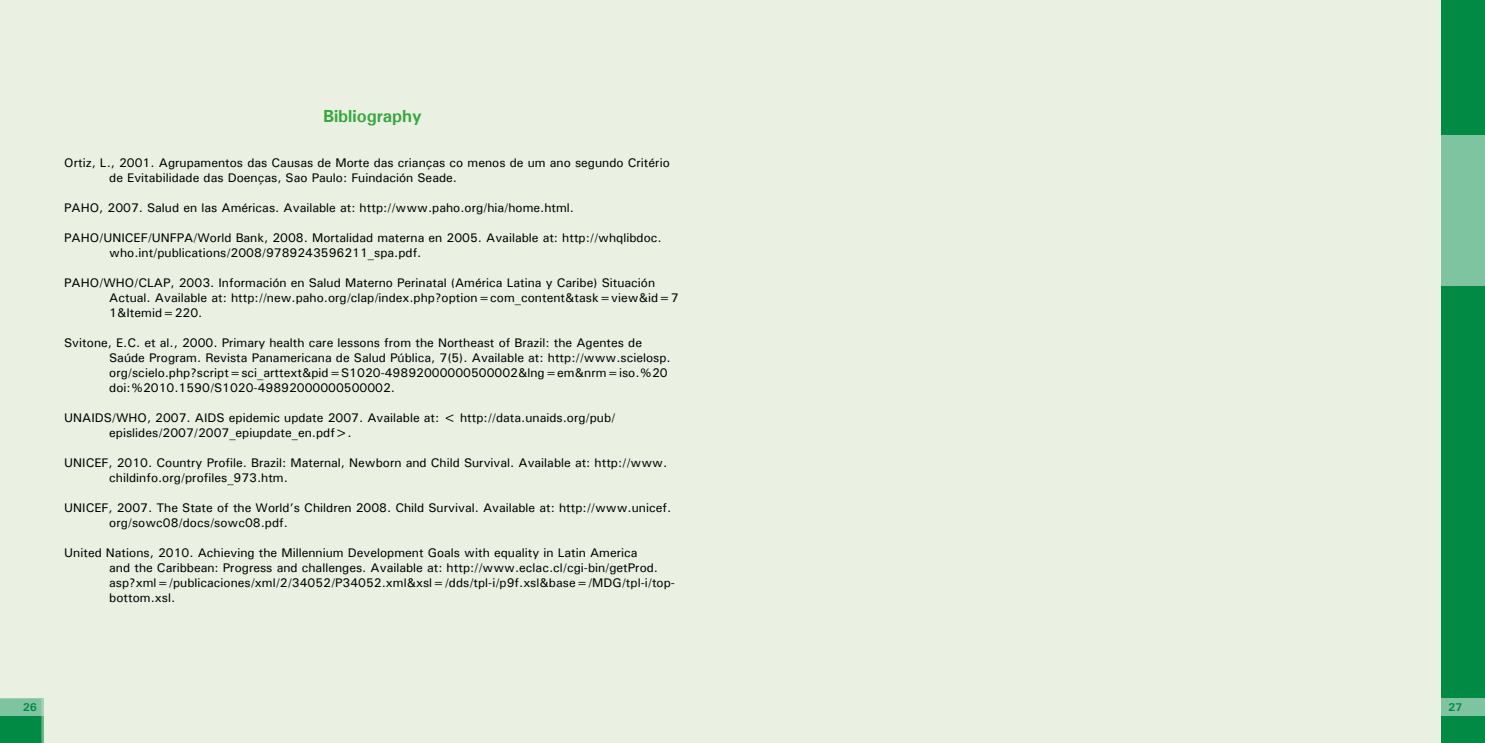
<style>
.page{position:relative;width:1485px;height:743px;background:#fff}
.page>*{position:absolute;margin:0;border:0;box-sizing:border-box;transform-origin:0 0}
.t1{font:700 17.5px "Univers";color:#35a73d}
.t2{font:500 12.5px/15px "Univers";color:#000}
.t3{font:700 11.25px "Univers";color:#008943}
</style>
<div class="page">
<div style="left:1441px;top:0;width:44px;height:742px;background:#008a44"></div>
<div style="left:1441px;top:698px;width:44px;height:18px;background:#7fc4a1"></div>
<div style="left:1441px;top:135px;width:44px;height:151px;background:#7fc4a1"></div>
<div style="left:0;top:0;width:1441px;height:742px;background:#eaf1e3"></div>
<h1 class="t1" style="left:323px;top:104px;width:100px">Bibliography</h1>
<p class="t2" style="left:109px;top:155px;width:562px;text-indent:-45px">Ortiz, L., 2001. Agrupamentos das Causas de Morte das crianças co menos de um ano segundo Critério de Evitabilidade das Doenças, Sao Paulo: Fuindación Seade.</p>
<p class="t2" style="left:64px;top:200px;width:511px">PAHO, 2007. Salud en las Américas. Available at: http://www.paho.org/hia/home.html.</p>
<p class="t2" style="left:109px;top:230px;width:554px;text-indent:-45px">PAHO/UNICEF/UNFPA/World Bank, 2008. Mortalidad materna en 2005. Available at: http://whqlibdoc. who.int/publications/2008/9789243596211_spa.pdf.</p>
<p class="t2" style="left:109px;top:275px;width:571px;text-indent:-45px">PAHO/WHO/CLAP, 2003. Información en Salud Materno Perinatal (América Latina y Caribe) Situación<br>Actual. Available at: http://new.paho.org/clap/index.php?option=com_content&amp;task=view&amp;id=7<br>1&amp;Itemid=220.</p>
<p class="t2" style="left:109px;top:335px;width:563px;text-indent:-45px">Svitone, E.C. et al., 2000. Primary health care lessons from the Northeast of Brazil: the Agentes de Saúde Program. Revista Panamericana de Salud Pública, 7(5). Available at: http://www.scielosp. org/scielo.php?script=sci_arttext&amp;pid=S1020-49892000000500002&amp;lng=em&amp;nrm=iso.%20 doi:%2010.1590/S1020-49892000000500002.</p>
<p class="t2" style="left:109px;top:410px;width:508px;text-indent:-45px">UNAIDS/WHO, 2007. AIDS epidemic update 2007. Available at: &lt; http://data.unaids.org/pub/ epislides/2007/2007_epiupdate_en.pdf&gt;.</p>
<p class="t2" style="left:109px;top:455px;width:559px;text-indent:-45px">UNICEF, 2010. Country Profile. Brazil: Maternal, Newborn and Child Survival. Available at: http://www. childinfo.org/profiles_973.htm.</p>
<p class="t2" style="left:109px;top:500px;width:563px;text-indent:-45px">UNICEF, 2007. The State of the World’s Children 2008. Child Survival. Available at: http://www.unicef. org/sowc08/docs/sowc08.pdf.</p>
<p class="t2" style="left:109px;top:545px;width:567px;text-indent:-45px">United Nations, 2010. Achieving the Millennium Development Goals with equality in Latin America<br>and the Caribbean: Progress and challenges. Available at: http://www.eclac.cl/cgi-bin/getProd. asp?xml=/publicaciones/xml/2/34052/P34052.xml&amp;xsl=/dds/tpl-i/p9f.xsl&amp;base=/MDG/tpl-i/top&shy;bottom.xsl.</p>
<p class="t3" style="left:23px;top:699px;width:16px">26</p>
<p class="t3" style="left:1448px;top:699px;width:16px">27</p>
</div>
